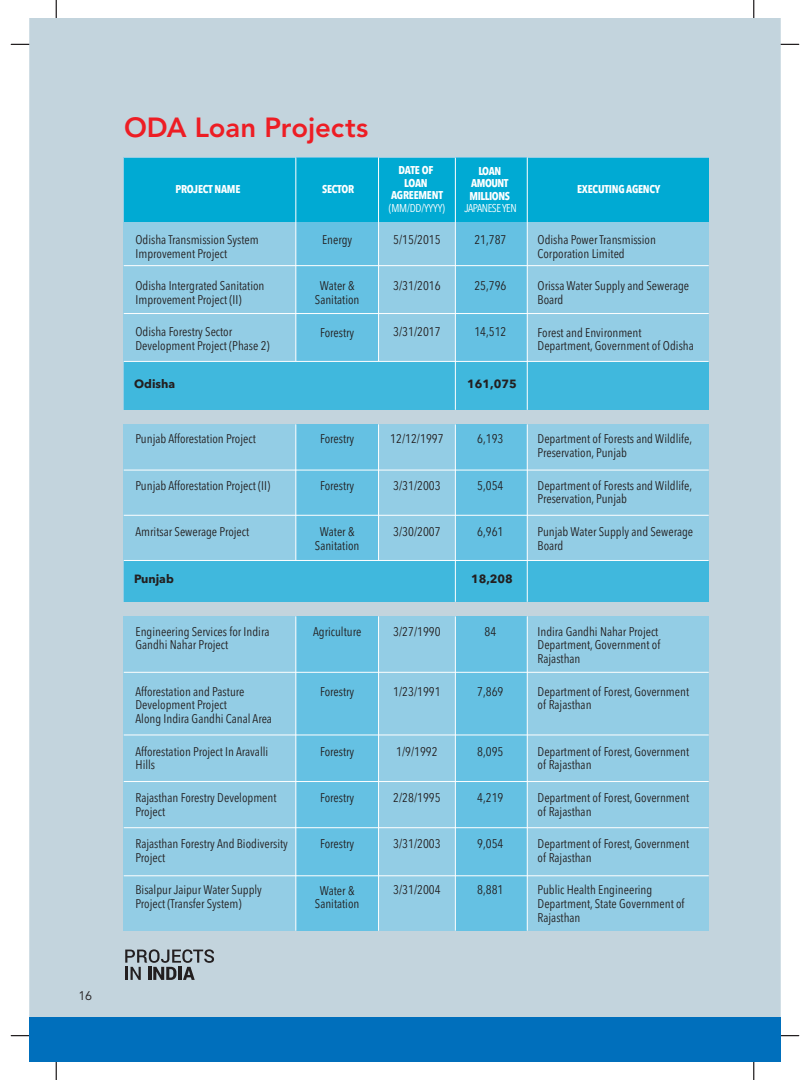
<style>
.page{position:relative;width:810px;height:1080px;background:#fff}
.page>*{position:absolute;margin:0;border:0;box-sizing:border-box;transform-origin:0 0}
.t1{font:800 27.5px "Avenir LT Std";letter-spacing:-.005em;color:#ed1d24}
.t2{font:condensed 12.5px/13.8px "Avenir Next LT Pro";color:#231f20}
.t3{font:12.5px "Avenir LT Std";color:#231f20}
.t4{font:700 11.88px "Avenir Next LT Pro";color:#231f20}
.t5{font:700 condensed 11.25px/12.5px "Avenir Next LT Pro";letter-spacing:-.02em;color:#fff;text-align:center}
.t6{font:condensed 11.25px "Avenir Next LT Pro";letter-spacing:-.04em;color:#fff}
.t7{font:700 condensed 11.25px/12.5px "Avenir Next LT Pro";letter-spacing:-.04em;color:#fff;text-align:center}
</style>
<div class="page">
<hr style="left:11px;top:44px;width:45px;height:1px;background:#231f20">
<hr style="left:56px;top:0;width:1px;height:44px;background:#231f20">
<hr style="left:11px;top:1035px;width:45px;height:1px;background:#231f20">
<hr style="left:56px;top:1036px;width:1px;height:44px;background:#231f20">
<hr style="left:754px;top:1035px;width:45px;height:1px;background:#231f20">
<hr style="left:753px;top:1036px;width:1px;height:44px;background:#231f20">
<hr style="left:754px;top:44px;width:45px;height:1px;background:#231f20">
<hr style="left:753px;top:0;width:1px;height:44px;background:#231f20">
<div style="left:29px;top:18px;width:752px;height:1044px;background:#c3d4dd"></div>
<div style="left:29px;top:1017px;width:752px;height:45px;background:#006fbc"></div>
<div style="left:124px;top:616px;width:172px;height:315px;background:#93cde5"></div>
<div style="left:527px;top:616px;width:182px;height:315px;background:#93cde5"></div>
<div style="left:296px;top:616px;width:83px;height:315px;background:#65c1e3"></div>
<div style="left:379px;top:616px;width:76px;height:315px;background:#93cde5"></div>
<div style="left:455px;top:616px;width:72px;height:315px;background:#65c1e3"></div>
<hr style="left:296px;top:616px;width:1px;height:315px;background:#fff">
<hr style="left:378px;top:616px;width:1px;height:315px;background:#fff">
<hr style="left:455px;top:616px;width:1px;height:315px;background:#fff">
<hr style="left:527px;top:616px;width:1px;height:315px;background:#fff">
<hr style="left:124px;top:672px;width:585px;height:1px;background:#fff">
<hr style="left:124px;top:735px;width:585px;height:1px;background:#fff">
<hr style="left:124px;top:781px;width:585px;height:1px;background:#fff">
<hr style="left:124px;top:827px;width:585px;height:1px;background:#fff">
<hr style="left:124px;top:875px;width:585px;height:1px;background:#fff">
<div style="left:124px;top:424px;width:172px;height:178px;background:#93cde5"></div>
<div style="left:527px;top:424px;width:182px;height:178px;background:#93cde5"></div>
<div style="left:296px;top:424px;width:83px;height:178px;background:#65c1e3"></div>
<div style="left:379px;top:424px;width:76px;height:178px;background:#93cde5"></div>
<div style="left:455px;top:424px;width:72px;height:178px;background:#65c1e3"></div>
<hr style="left:296px;top:424px;width:1px;height:178px;background:#fff">
<hr style="left:378px;top:424px;width:1px;height:178px;background:#fff">
<div style="left:124px;top:560px;width:585px;height:42px;background:#40b8dd"></div>
<hr style="left:455px;top:424px;width:1px;height:178px;background:#fff">
<hr style="left:527px;top:424px;width:1px;height:178px;background:#fff">
<hr style="left:124px;top:470px;width:585px;height:1px;background:#fff">
<hr style="left:124px;top:515px;width:585px;height:1px;background:#fff">
<hr style="left:124px;top:560px;width:585px;height:1px;background:#fff">
<div style="left:124px;top:158px;width:172px;height:252px;background:#93cde5"></div>
<div style="left:527px;top:158px;width:182px;height:252px;background:#93cde5"></div>
<div style="left:296px;top:158px;width:83px;height:252px;background:#65c1e3"></div>
<div style="left:379px;top:158px;width:76px;height:252px;background:#93cde5"></div>
<div style="left:455px;top:158px;width:72px;height:252px;background:#65c1e3"></div>
<div style="left:124px;top:158px;width:585px;height:64px;background:#00aad3"></div>
<hr style="left:296px;top:158px;width:1px;height:252px;background:#fff">
<hr style="left:378px;top:158px;width:1px;height:252px;background:#fff">
<div style="left:124px;top:361px;width:585px;height:49px;background:#40b8dd"></div>
<hr style="left:455px;top:158px;width:1px;height:252px;background:#fff">
<hr style="left:527px;top:158px;width:1px;height:252px;background:#fff">
<hr style="left:124px;top:265px;width:585px;height:1px;background:#fff">
<hr style="left:124px;top:313px;width:585px;height:1px;background:#fff">
<hr style="left:124px;top:361px;width:585px;height:1px;background:#fff">
<svg style="left:125px;top:949px;width:89px;height:31px"></svg>
<p class="t3" style="left:78px;top:989px;width:15px">16</p>
<h1 class="t1" style="left:124px;top:111px;width:246px">ODA Loan Projects</h1>
<p class="t5" style="left:175px;top:183px;width:66px">PROJECT NAME</p>
<p class="t5" style="left:322px;top:183px;width:34px">SECTOR</p>
<p class="t2" style="left:136px;top:233px;width:125px">Odisha Transmission System<br>Improvement Project</p>
<p class="t2" style="left:136px;top:279px;width:130px">Odisha Intergrated Sanitation<br>Improvement Project (II)</p>
<p class="t2" style="left:136px;top:325px;width:136px">Odisha Forestry Sector<br>Development Project (Phase 2)</p>
<p class="t2" style="left:322px;top:233px;width:32px">Energy</p>
<p class="t2" style="left:315px;top:279px;width:46px;text-align:center">Water &amp;<br>Sanitation</p>
<p class="t2" style="left:320px;top:325px;width:36px">Forestry</p>
<p class="t5" style="left:391px;top:164px;width:53px">DATE OF<br>LOAN<br>AGREEMENT</p>
<p class="t6" style="left:389px;top:201px;width:58px">(MM/DD/YYYY)</p>
<p class="t2" style="left:393px;top:233px;width:49px">5/15/2015</p>
<p class="t2" style="left:393px;top:279px;width:49px">3/31/2016</p>
<p class="t2" style="left:393px;top:325px;width:49px">3/31/2017</p>
<p class="t7" style="left:470px;top:164px;width:42px">LOAN<br>AMOUNT<br>MILLIONS</p>
<p class="t6" style="left:464px;top:201px;width:54px">JAPANESE YEN</p>
<p class="t2" style="left:474px;top:233px;width:34px">21,787</p>
<p class="t2" style="left:474px;top:279px;width:34px">25,796</p>
<p class="t2" style="left:474px;top:325px;width:34px">14,512</p>
<p class="t4" style="left:134px;top:376px;width:43px">Odisha</p>
<p class="t4" style="left:467px;top:376px;width:51px">161,075</p>
<p class="t2" style="left:136px;top:432px;width:122px">Punjab Afforestation Project</p>
<p class="t2" style="left:136px;top:478px;width:136px">Punjab Afforestation Project (II)</p>
<p class="t2" style="left:136px;top:525px;width:115px">Amritsar Sewerage Project</p>
<p class="t2" style="left:320px;top:432px;width:36px">Forestry</p>
<p class="t2" style="left:320px;top:478px;width:36px">Forestry</p>
<p class="t2" style="left:315px;top:525px;width:46px;text-align:center">Water &amp;<br>Sanitation</p>
<p class="t2" style="left:390px;top:432px;width:55px">12/12/1997</p>
<p class="t2" style="left:393px;top:478px;width:49px">3/31/2003</p>
<p class="t2" style="left:393px;top:525px;width:49px">3/30/2007</p>
<p class="t2" style="left:477px;top:432px;width:28px">6,193</p>
<p class="t2" style="left:477px;top:478px;width:28px">5,054</p>
<p class="t2" style="left:477px;top:525px;width:28px">6,961</p>
<p class="t4" style="left:134px;top:572px;width:41px">Punjab</p>
<p class="t4" style="left:471px;top:572px;width:43px">18,208</p>
<p class="t2" style="left:136px;top:624px;width:135px">Engineering Services for Indira<br>Gandhi Nahar Project</p>
<p class="t2" style="left:136px;top:684px;width:138px">Afforestation and Pasture<br>Development Project<br>Along Indira Gandhi Canal Area</p>
<p class="t2" style="left:136px;top:744px;width:134px">Afforestation Project In Aravalli<br>Hills</p>
<p class="t2" style="left:136px;top:791px;width:143px">Rajasthan Forestry Development<br>Project</p>
<p class="t2" style="left:136px;top:837px;width:154px">Rajasthan Forestry And Biodiversity<br>Project</p>
<p class="t2" style="left:136px;top:883px;width:128px">Bisalpur Jaipur Water Supply<br>Project (Transfer System)</p>
<p class="t2" style="left:313px;top:624px;width:50px">Agriculture</p>
<p class="t2" style="left:320px;top:684px;width:36px">Forestry</p>
<p class="t2" style="left:320px;top:744px;width:36px">Forestry</p>
<p class="t2" style="left:320px;top:791px;width:36px">Forestry</p>
<p class="t2" style="left:320px;top:837px;width:36px">Forestry</p>
<p class="t2" style="left:315px;top:883px;width:46px;text-align:center">Water &amp;<br>Sanitation</p>
<p class="t2" style="left:393px;top:624px;width:49px">3/27/1990</p>
<p class="t2" style="left:393px;top:684px;width:49px">1/23/1991</p>
<p class="t2" style="left:396px;top:744px;width:43px">1/9/1992</p>
<p class="t2" style="left:393px;top:791px;width:49px">2/28/1995</p>
<p class="t2" style="left:393px;top:837px;width:49px">3/31/2003</p>
<p class="t2" style="left:393px;top:883px;width:49px">3/31/2004</p>
<p class="t2" style="left:484px;top:624px;width:13px">84</p>
<p class="t2" style="left:477px;top:684px;width:28px">7,869</p>
<p class="t2" style="left:477px;top:744px;width:28px">8,095</p>
<p class="t2" style="left:477px;top:791px;width:28px">4,219</p>
<p class="t2" style="left:477px;top:837px;width:28px">9,054</p>
<p class="t2" style="left:477px;top:883px;width:28px">8,881</p>
<p class="t5" style="left:577px;top:183px;width:85px">EXECUTING AGENCY</p>
<p class="t2" style="left:538px;top:233px;width:120px">Odisha Power Transmission<br>Corporation Limited</p>
<p class="t2" style="left:538px;top:279px;width:153px">Orissa Water Supply and Sewerage<br>Board</p>
<p class="t2" style="left:538px;top:325px;width:158px">Forest and Environment<br>Department, Government of Odisha</p>
<p class="t2" style="left:538px;top:432px;width:156px">Department of Forests and Wildlife,<br>Preservation, Punjab</p>
<p class="t2" style="left:538px;top:478px;width:156px">Department of Forests and Wildlife,<br>Preservation, Punjab</p>
<p class="t2" style="left:538px;top:525px;width:157px">Punjab Water Supply and Sewerage<br>Board</p>
<p class="t2" style="left:538px;top:624px;width:124px">Indira Gandhi Nahar Project<br>Department, Government of<br>Rajasthan</p>
<p class="t2" style="left:538px;top:684px;width:153px">Department of Forest, Government of Rajasthan</p>
<p class="t2" style="left:538px;top:744px;width:153px">Department of Forest, Government of Rajasthan</p>
<p class="t2" style="left:538px;top:791px;width:153px">Department of Forest, Government of Rajasthan</p>
<p class="t2" style="left:538px;top:837px;width:153px">Department of Forest, Government of Rajasthan</p>
<p class="t2" style="left:538px;top:883px;width:149px">Public Health Engineering<br>Department, State Government of<br>Rajasthan</p>
</div>
